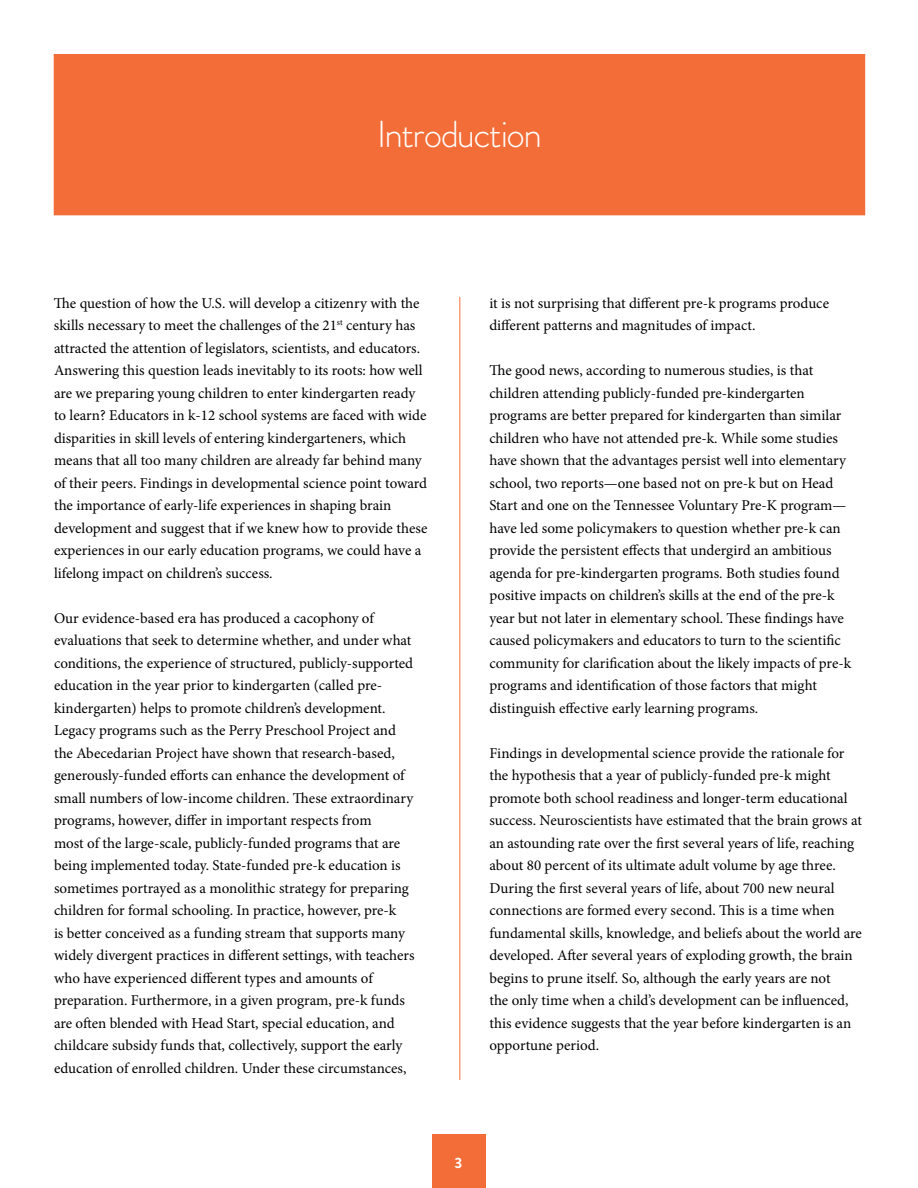
<style>
.page{position:relative;width:918px;height:1188px;background:#fff}
.page>*{position:absolute;margin:0;border:0;box-sizing:border-box;transform-origin:0 0}
.t1{font:300 37.5px "Brandon Grotesque";letter-spacing:-.04em;color:#fff}
.t2{font:15px/22.5px "Minion Pro";color:#000}
.t3{font:700 15px "Brandon Grotesque";color:#fff}
</style>
<div class="page">
<div style="left:432px;top:1134px;width:54px;height:54px;background:#f36d38"></div>
<div style="left:54px;top:54px;width:811px;height:161px;background:#f36d38"></div>
<hr style="left:459px;top:297px;width:1px;height:783px;background:#f36d38">
<h1 class="t1" style="left:377px;top:108px;width:167px">Introduction</h1>
<p class="t2" style="left:54px;top:292px;width:375px">The question of how the U.S. will develop a citizenry with the skills necessary to meet the challenges of the 21<sup>st</sup> century has attracted the attention of legislators, scientists, and educators.<br>Answering this question leads inevitably to its roots: how well are we preparing young children to enter kindergarten ready to learn? Educators in k-12 school systems are faced with wide disparities in skill levels of entering kindergarteners, which means that all too many children are already far behind many of their peers. Findings in developmental science point toward the importance of early-life experiences in shaping brain development and suggest that if we knew how to provide these experiences in our early education programs, we could have a lifelong impact on children’s success.</p>
<p class="t2" style="left:54px;top:607px;width:362px">Our evidence-based era has produced a cacophony of evaluations that seek to determine whether, and under what conditions, the experience of structured, publicly-supported education in the year prior to kindergarten (called pre&shy;kindergarten) helps to promote children’s development.<br>Legacy programs such as the Perry Preschool Project and the Abecedarian Project have shown that research-based, generously-funded efforts can enhance the development of small numbers of low-income children. These extraordinary programs, however, differ in important respects from<br>most of the large-scale, publicly-funded programs that are being implemented today. State-funded pre-k education is sometimes portrayed as a monolithic strategy for preparing children for formal schooling. In practice, however, pre-k<br>is better conceived as a funding stream that supports many widely divergent practices in different settings, with teachers who have experienced different types and amounts of preparation. Furthermore, in a given program, pre-k funds are often blended with Head Start, special education, and childcare subsidy funds that, collectively, support the early education of enrolled children. Under these circumstances,</p>
<p class="t2" style="left:489px;top:292px;width:341px">it is not surprising that different pre-k programs produce different patterns and magnitudes of impact.</p>
<p class="t2" style="left:489px;top:359px;width:363px">The good news, according to numerous studies, is that children attending publicly-funded pre-kindergarten programs are better prepared for kindergarten than similar children who have not attended pre-k. While some studies have shown that the advantages persist well into elementary school, two reports—one based not on pre-k but on Head Start and one on the Tennessee Voluntary Pre-K program— have led some policymakers to question whether pre-k can provide the persistent effects that undergird an ambitious agenda for pre-kindergarten programs. Both studies found positive impacts on children’s skills at the end of the pre-k year but not later in elementary school. These findings have caused policymakers and educators to turn to the scientific community for clarification about the likely impacts of pre-k programs and identification of those factors that might distinguish effective early learning programs.</p>
<p class="t2" style="left:489px;top:742px;width:374px">Findings in developmental science provide the rationale for the hypothesis that a year of publicly-funded pre-k might promote both school readiness and longer-term educational success. Neuroscientists have estimated that the brain grows at an astounding rate over the first several years of life, reaching about 80 percent of its ultimate adult volume by age three.<br>During the first several years of life, about 700 new neural connections are formed every second. This is a time when fundamental skills, knowledge, and beliefs about the world are developed. After several years of exploding growth, the brain begins to prune itself. So, although the early years are not<br>the only time when a child’s development can be influenced, this evidence suggests that the year before kindergarten is an opportune period.</p>
<p class="t3" style="left:455px;top:1153px;width:9px">3</p>
</div>
